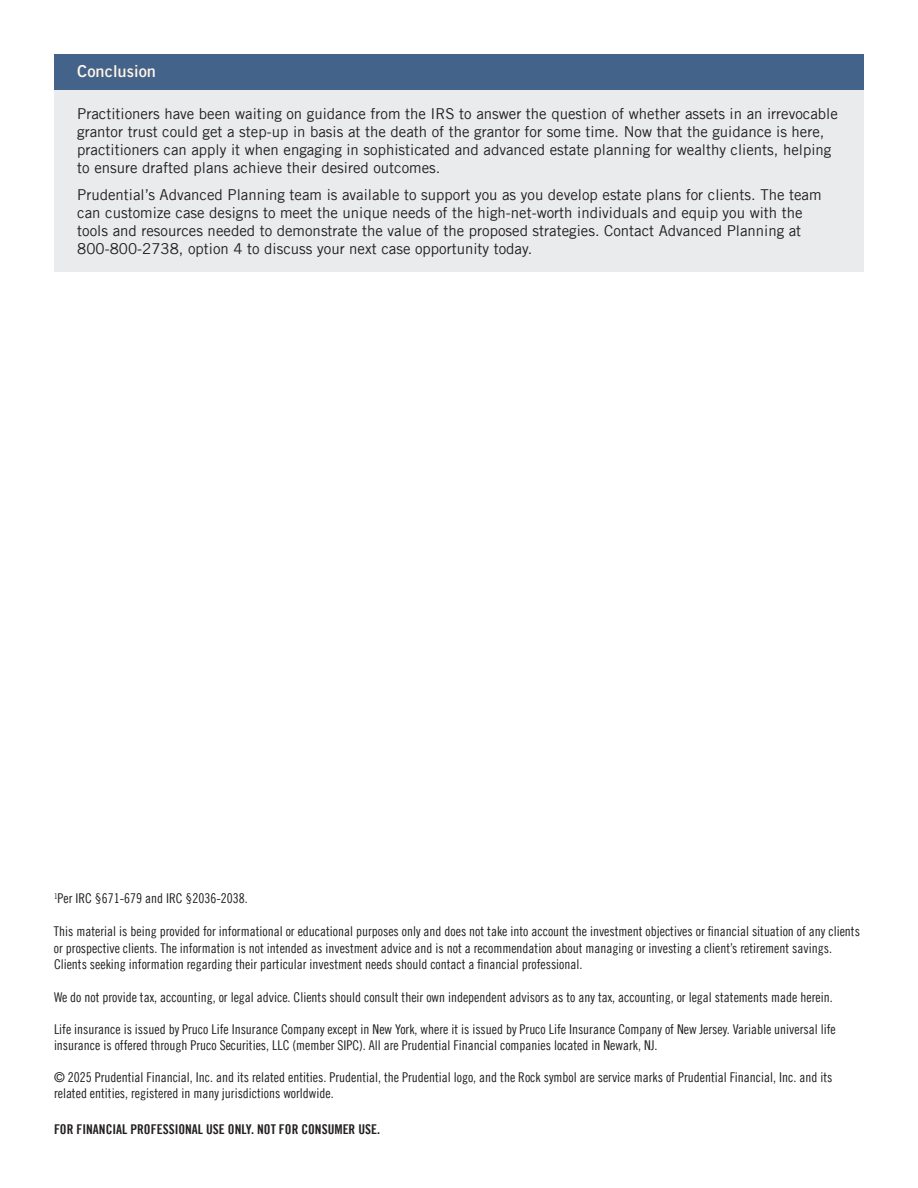
<style>
.page{position:relative;width:918px;height:1188px;background:#fff}
.page>*{position:absolute;margin:0;border:0;box-sizing:border-box;transform-origin:0 0}
.t1{font:16.5px "Trade Gothic LT Bold Two";color:#f5f5f6}
.t2{font:15px/18px "Trade Gothic LT";color:#231f20}
.t3{font:13.5px/16.5px "Trade Gothic LT Cond Eighteen";color:#231f20}
.t4{font:13.5px "Trade Gothic LT Bold Cond Twenty";color:#231f20}
</style>
<div class="page">
<div style="left:54px;top:87px;width:810px;height:185px;background:#eaebec"></div>
<div style="left:54px;top:54px;width:810px;height:36px;background:#44638b"></div>
<p class="t1" style="left:77px;top:61px;width:80px">Conclusion</p>
<p class="t2" style="left:77px;top:104px;width:762px">Practitioners have been waiting on guidance from the IRS to answer the question of whether assets in an irrevocable grantor trust could get a step-up in basis at the death of the grantor for some time. Now that the guidance is here, practitioners can apply it when engaging in sophisticated and advanced estate planning for wealthy clients, helping to ensure drafted plans achieve their desired outcomes.</p>
<p class="t2" style="left:77px;top:185px;width:746px">Prudential’s Advanced Planning team is available to support you as you develop estate plans for clients. The team can customize case designs to meet the unique needs of the high-net-worth individuals and equip you with the tools and resources needed to demonstrate the value of the proposed strategies. Contact Advanced Planning at 800-800-2738, option 4 to discuss your next case opportunity today.</p>
<p class="t3" style="left:54px;top:890px;width:195px"><sup>1</sup>Per IRC §671-679 and IRC §2036-2038.</p>
<p class="t3" style="left:54px;top:923px;width:807px">This material is being provided for informational or educational purposes only and does not take into account the investment objectives or financial situation of any clients or prospective clients. The information is not intended as investment advice and is not a recommendation about managing or investing a client’s retirement savings.<br>Clients seeking information regarding their particular investment needs should contact a financial professional.</p>
<p class="t3" style="left:54px;top:989px;width:780px">We do not provide tax, accounting, or legal advice. Clients should consult their own independent advisors as to any tax, accounting, or legal statements made herein.</p>
<p class="t3" style="left:54px;top:1020px;width:783px">Life insurance is issued by Pruco Life Insurance Company except in New York, where it is issued by Pruco Life Insurance Company of New Jersey. Variable universal life insurance is offered through Pruco Securities, LLC (member SIPC). All are Prudential Financial companies located in Newark, NJ.</p>
<p class="t3" style="left:54px;top:1068px;width:780px">© 2025 Prudential Financial, Inc. and its related entities. Prudential, the Prudential logo, and the Rock symbol are service marks of Prudential Financial, Inc. and its related entities, registered in many jurisdictions worldwide.</p>
<p class="t4" style="left:54px;top:1121px;width:328px">FOR FINANCIAL PROFESSIONAL USE ONLY. NOT FOR CONSUMER USE.</p>
</div>
